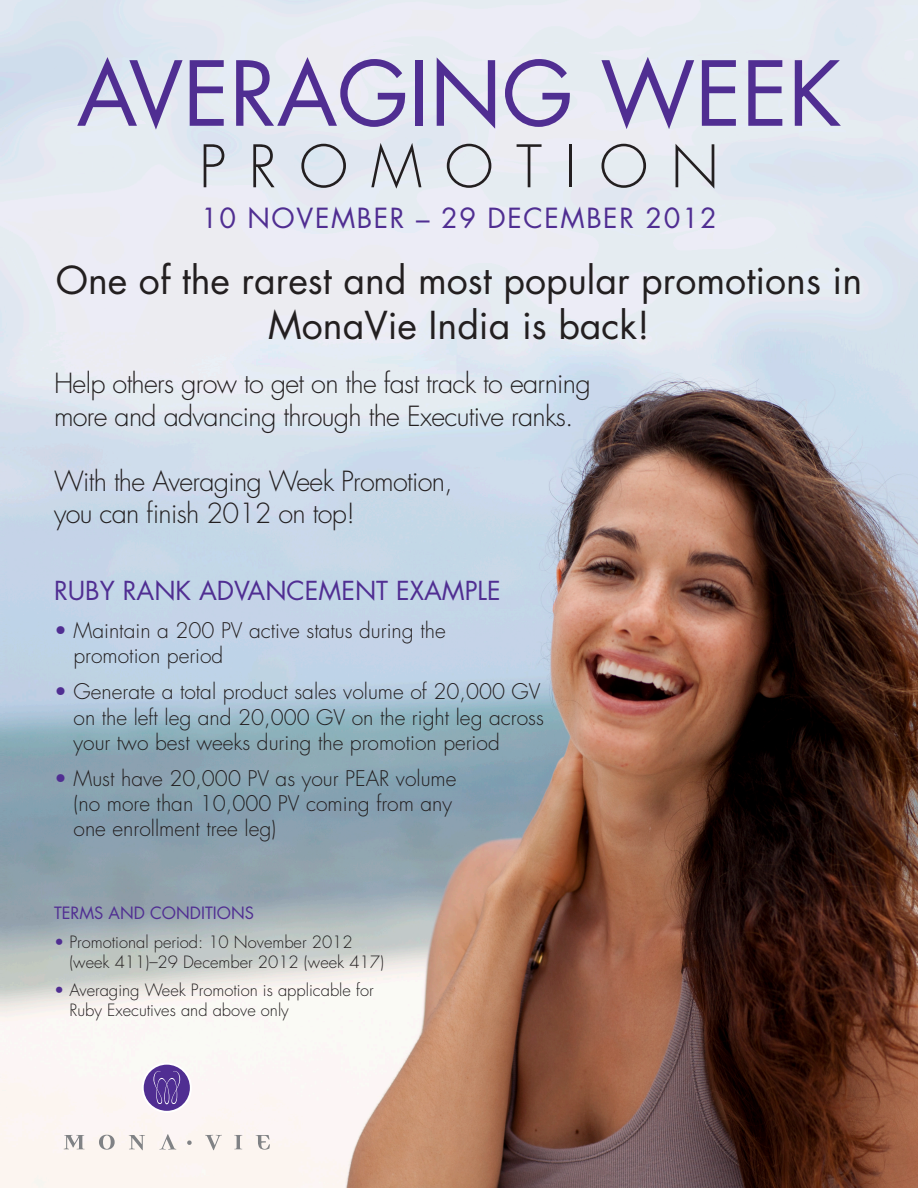
<style>
.page{position:relative;width:918px;height:1188px;background:#fff}
.page>*{position:absolute;margin:0;border:0;box-sizing:border-box;transform-origin:0 0}
.t1{font:87px "Futura Std";color:#502e92}
.t2{font:300 57px "Futura Std";letter-spacing:.4em;color:#231f20}
.t3{font:37.5px/45px "Futura Std";color:#231f20;text-align:center}
.t4{font:300 27px/32.4px "Futura Std";letter-spacing:-.025em;color:#231f20}
.t5{font:27px "Futura Std";letter-spacing:.06em;color:#502e92}
.t6{font:25.5px "Futura Std";color:#502e92}
.t7{font:300 21px/25.2px "Futura Std";color:#231f20}
.t8{font:300 16.5px/19.8px "Futura Std";color:#231f20}
.t9{font:16.5px "Futura Std";color:#502e92}
.s1{color:#502e92}
</style>
<div class="page">
<img style="left:0;top:0;width:918px;height:1188px">
<svg style="left:64px;top:1135px;width:21px;height:14px"></svg>
<svg style="left:99px;top:1135px;width:16px;height:15px"></svg>
<svg style="left:129px;top:1135px;width:16px;height:15px"></svg>
<svg style="left:187px;top:1140px;width:5px;height:5px"></svg>
<svg style="left:205px;top:1135px;width:17px;height:15px"></svg>
<svg style="left:234px;top:1135px;width:8px;height:14px"></svg>
<svg style="left:256px;top:1135px;width:14px;height:15px"></svg>
<svg style="left:159px;top:1134px;width:17px;height:16px"></svg>
<svg style="left:142px;top:1063px;width:50px;height:50px"></svg>
<p class="t1" style="left:77px;top:38px;width:766px">AVERAGING WEEK</p>
<p class="t2" style="left:199px;top:132px;width:521px">PROMOTION</p>
<p class="t5" style="left:201px;top:201px;width:517px">10 NOVEMBER – 29 DECEMBER 2012</p>
<p class="t3" style="left:56px;top:259px;width:808px">One of the rarest and most popular promotions in<br>MonaVie India is back!</p>
<p class="t4" style="left:54px;top:368px;width:538px">Help others grow to get on the fast track to earning more and advancing through the Executive ranks.</p>
<p class="t4" style="left:54px;top:465px;width:400px">With the Averaging Week Promotion, you can finish 2012 on top!</p>
<p class="t6" style="left:54px;top:575px;width:448px">RUBY RANK ADVANCEMENT EXAMPLE</p>
<p class="t7" style="left:74px;top:619px;width:374px;text-indent:-20px"><span class="s1">•</span> Maintain a 200 PV active status during the promotion period</p>
<p class="t7" style="left:74px;top:680px;width:472px;text-indent:-20px"><span class="s1">•</span> Generate a total product sales volume of 20,000 GV on the left leg and 20,000 GV on the right leg across your two best weeks during the promotion period</p>
<p class="t7" style="left:74px;top:766px;width:385px;text-indent:-20px"><span class="s1">•</span> Must have 20,000 PV as your PEAR volume (no more than 10,000 PV coming from any one enrollment tree leg)</p>
<p class="t9" style="left:54px;top:902px;width:202px">TERMS AND CONDITIONS</p>
<p class="t8" style="left:69px;top:932px;width:316px;text-indent:-15px"><span class="s1">•</span> Promotional period: 10 November 2012 (week 411)–29 December 2012 (week 417)</p>
<p class="t8" style="left:69px;top:981px;width:306px;text-indent:-15px"><span class="s1">•</span> Averaging Week Promotion is applicable for<br>Ruby Executives and above only</p>
</div>
